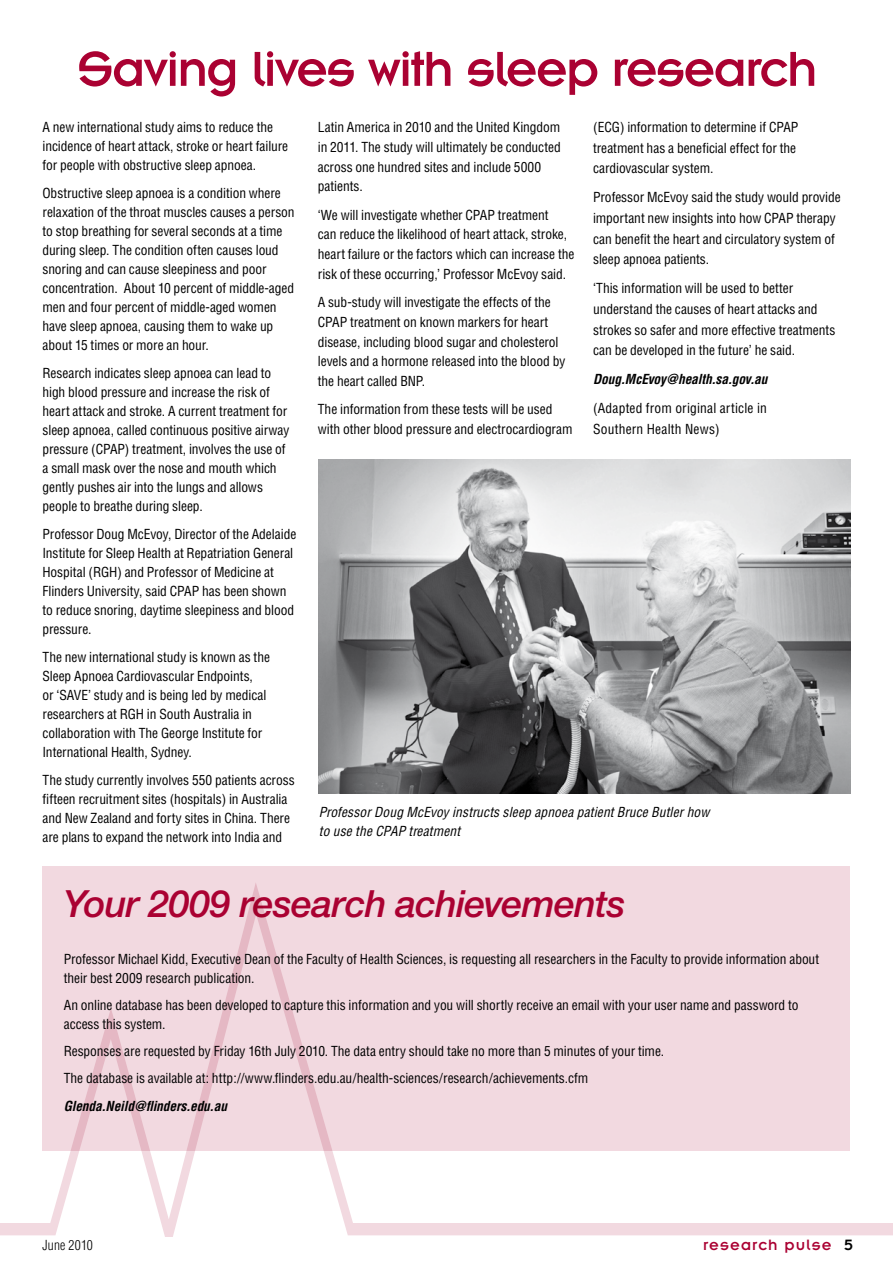
<style>
.page{position:relative;width:893px;height:1263px;background:#fff}
.page>*{position:absolute;margin:0;border:0;box-sizing:border-box;transform-origin:0 0}
.t1{font:54px "Insignia A";letter-spacing:-.03em;color:#aa0132}
.t2{font:italic 500 37.5px "Helvetica Neue";letter-spacing:-.02em;color:#aa0132}
.t3{font:16.5px "Insignia A";letter-spacing:.06em;color:#aa0132}
.t4{font:condensed 13.5px/19px "Helvetica";letter-spacing:-.005em;color:#000}
.t5{font:italic condensed 13.5px/18.8px "Helvetica";letter-spacing:.01em;color:#000}
.t6{font:italic 700 condensed 13.5px "Helvetica";letter-spacing:-.01em;color:#000}
.t7{font:condensed 13.5px/20.5px "Helvetica";letter-spacing:.015em;color:#000}
.t8{font:300 condensed 13.5px "Helvetica";letter-spacing:.015em;color:#000}
.s1{color:#000}
</style>
<div class="page">
<svg style="left:0;top:866px;width:893px;height:370px"></svg>
<img style="left:319px;top:459px;width:531px;height:334px">
<div style="left:43px;top:867px;width:807px;height:284px;background:#f2d9e0"></div>
<h1 class="t1" style="left:77px;top:41px;width:742px">Saving lives with sleep research</h1>
<p class="t4" style="left:43px;top:117px;width:247px">A new international study aims to reduce the incidence of heart attack, stroke or heart failure for people with obstructive sleep apnoea.</p>
<p class="t4" style="left:43px;top:183px;width:254px">Obstructive sleep apnoea is a condition where relaxation of the throat muscles causes a person to stop breathing for several seconds at a time during sleep. The condition often causes loud snoring and can cause sleepiness and poor concentration. About 10 percent of middle-aged men and four percent of middle-aged women have sleep apnoea, causing them to wake up about 15 times or more an hour.</p>
<p class="t4" style="left:43px;top:363px;width:248px">Research indicates sleep apnoea can lead to high blood pressure and increase the risk of heart attack and stroke. A current treatment for sleep apnoea, called continuous positive airway pressure (CPAP) treatment, involves the use of a small mask over the nose and mouth which gently pushes air into the lungs and allows people to breathe during sleep.</p>
<p class="t4" style="left:43px;top:524px;width:255px">Professor Doug McEvoy, Director of the Adelaide Institute for Sleep Health at Repatriation General Hospital (RGH) and Professor of Medicine at Flinders University, said CPAP has been shown to reduce snoring, daytime sleepiness and blood pressure.</p>
<p class="t4" style="left:43px;top:647px;width:229px">The new international study is known as the Sleep Apnoea Cardiovascular Endpoints,<br>or ‘SAVE’ study and is being led by medical researchers at RGH in South Australia in collaboration with The George Institute for International Health, Sydney.</p>
<p class="t4" style="left:43px;top:770px;width:254px">The study currently involves 550 patients across fifteen recruitment sites (hospitals) in Australia and New Zealand and forty sites in China. There are plans to expand the network into India and</p>
<p class="t4" style="left:318px;top:117px;width:244px;line-height:19.8px">Latin America in 2010 and the United Kingdom in 2011. The study will ultimately be conducted across one hundred sites and include 5000 patients.</p>
<p class="t4" style="left:318px;top:205px;width:258px;line-height:19.8px">‘We will investigate whether CPAP treatment<br>can reduce the likelihood of heart attack, stroke, heart failure or the factors which can increase the risk of these occurring,’ Professor McEvoy said.</p>
<p class="t4" style="left:318px;top:292px;width:249px;line-height:19.8px">A sub-study will investigate the effects of the CPAP treatment on known markers for heart disease, including blood sugar and cholesterol levels and a hormone released into the blood by the heart called BNP.</p>
<p class="t4" style="left:318px;top:399px;width:256px;line-height:19.8px">The information from these tests will be used with other blood pressure and electrocardiogram</p>
<p class="t4" style="left:593px;top:117px;width:207px;line-height:20.5px">(ECG) information to determine if CPAP treatment has a beneficial effect for the cardiovascular system.</p>
<p class="t4" style="left:593px;top:187px;width:249px;line-height:20.5px">Professor McEvoy said the study would provide important new insights into how CPAP therapy can benefit the heart and circulatory system of sleep apnoea patients.</p>
<p class="t4" style="left:593px;top:278px;width:244px;line-height:20.5px">‘This information will be used to better understand the causes of heart attacks and strokes so safer and more effective treatments can be developed in the future’ he said.</p>
<p class="t6" style="left:593px;top:371px;width:177px">Doug.McEvoy@health.sa.gov.au</p>
<p class="t7" style="left:593px;top:398px;width:175px">(Adapted from original article in<br>Southern Health News)</p>
<p class="t5" style="left:319px;top:803px;width:392px">Professor Doug McEvoy instructs sleep apnoea patient Bruce Butler how to use the CPAP treatment</p>
<h2 class="t2" style="left:64px;top:882px;width:563px">Your 2009 research achievements</h2>
<p class="t4" style="left:64px;top:950px;width:757px">Professor Michael Kidd, Executive Dean of the Faculty of Health Sciences, is requesting all researchers in the Faculty to provide information about their best 2009 research publication.</p>
<p class="t4" style="left:64px;top:996px;width:736px">An online database has been developed to capture this information and you will shortly receive an email with your user name and password to access this system.</p>
<p class="t4" style="left:64px;top:1037px;width:602px;line-height:27.3px">Responses are requested by Friday 16th July 2010. The data entry should take no more than 5 minutes of your time.<br>The database is available at: http://www.flinders.edu.au/health-sciences/research/achievements.cfm</p>
<p class="t6" style="left:64px;top:1097px;width:165px">Glenda.Neild@flinders.edu.au</p>
<p class="t8" style="left:43px;top:1236px;width:52px">June 2010</p>
<p class="t3" style="left:703px;top:1236px;width:151px">research pulse <span class="s1">5</span></p>
</div>
